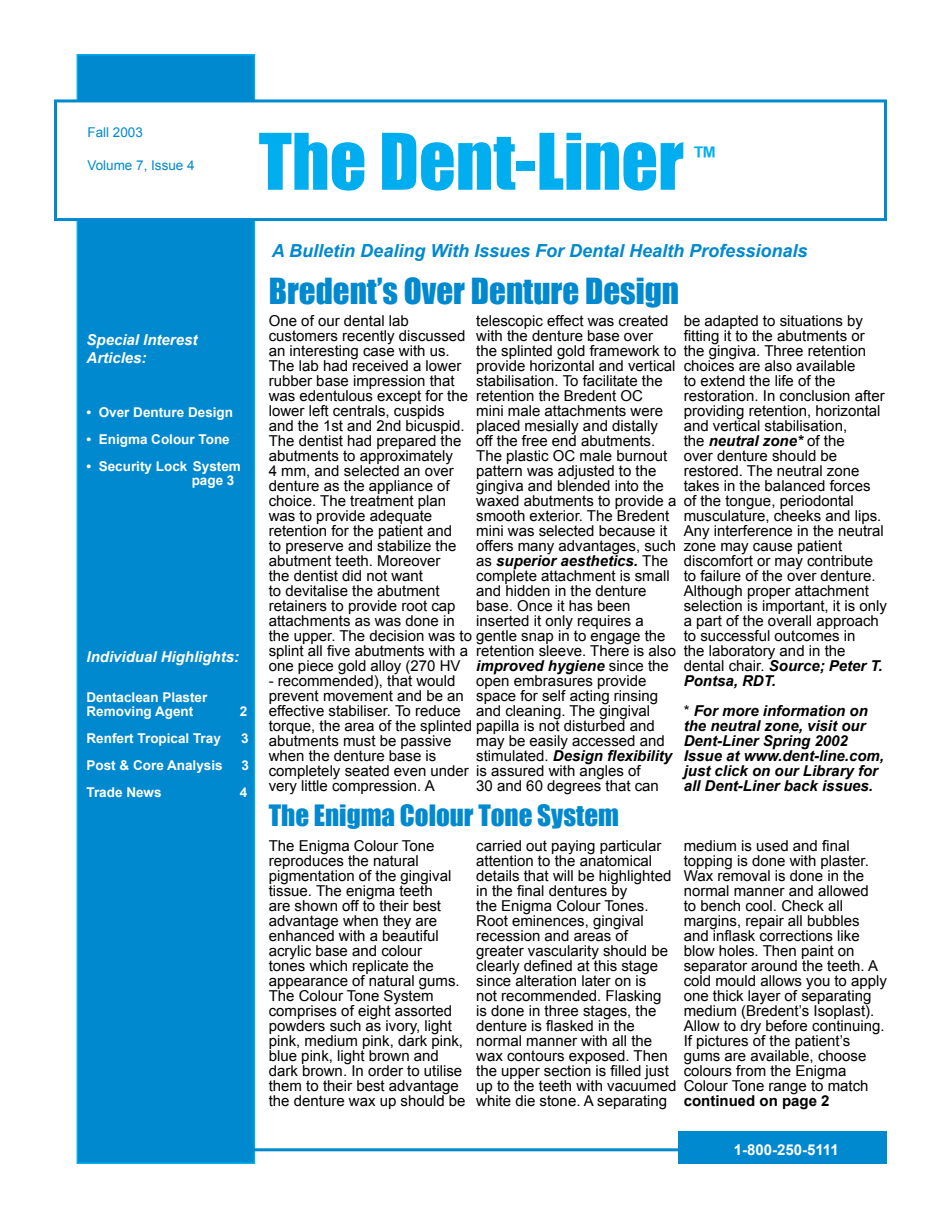
<style>
.page{position:relative;width:941px;height:1218px;background:#fff}
.page>*{position:absolute;margin:0;border:0;box-sizing:border-box;transform-origin:0 0}
.t1{font:72px "Impact";color:#00aeef}
.t2{font:33px "Impact";color:#0089cf}
.t3{font:27px "Impact";color:#0089cf}
.t4{font:27px "Impact";color:#00aeef}
.t5{font:italic 700 18px "Arial";color:#0089cf}
.t6{font:15px/15px "Arial";color:#000}
.t7{font:italic 700 15px/15px "Arial";color:#000}
.t8{font:italic 700 15px/18px "Arial";color:#fff}
.t9{font:700 15px "Arial";color:#000}
.t10{font:700 15px "Arial";color:#fff}
.t11{font:700 13.5px/13.5px "Arial";color:#fff}
.t12{font:13.5px "Arial";color:#0089cf}
.s1{font-weight:700;font-style:italic}
.s2{font-weight:400;font-style:normal}
</style>
<div class="page">
<div style="left:77px;top:55px;width:177px;height:1107px;background:#0089cf"></div>
<div style="left:77px;top:54px;width:178px;height:1109px;border:2px solid #00aeef"></div>
<div style="left:54px;top:99px;width:833px;height:122px;background:#fff;border:3px solid #0089cf"></div>
<hr style="left:252px;top:1147px;width:427px;height:3px;background:#0089cf">
<div style="left:678px;top:1131px;width:209px;height:32px;background:#0089cf"></div>
<p class="t12" style="left:87px;top:124px;width:57px">Fall 2003</p>
<p class="t12" style="left:87px;top:156px;width:109px">Volume 7, Issue 4</p>
<h1 class="t1" style="left:259px;top:106px;width:427px">The Dent-Liner</h1>
<h3 class="t4" style="left:694px;top:137px;width:23px">™</h3>
<p class="t8" style="left:87px;top:331px;width:112px">Special Interest<br>Articles:</p>
<p class="t11" style="left:87px;top:406px;width:148px">• Over Denture Design</p>
<p class="t11" style="left:87px;top:433px;width:145px">• Enigma Colour Tone</p>
<p class="t11" style="left:192px;top:460px;width:51px;text-indent:-105px">• Security Lock System page 3</p>
<p class="t8" style="left:87px;top:648px;width:154px">Individual Highlights:</p>
<p class="t11" style="left:87px;top:691px;width:122px">Dentaclean Plaster<br>Removing Agent</p>
<p class="t11" style="left:240px;top:704px;width:9px">2</p>
<p class="t11" style="left:87px;top:731px;width:136px">Renfert Tropical Tray</p>
<p class="t11" style="left:241px;top:731px;width:9px">3</p>
<p class="t11" style="left:87px;top:758px;width:138px">Post &amp; Core Analysis</p>
<p class="t11" style="left:241px;top:758px;width:9px">3</p>
<p class="t11" style="left:87px;top:785px;width:77px">Trade News</p>
<p class="t11" style="left:240px;top:785px;width:9px">4</p>
<p class="t5" style="left:272px;top:239px;width:537px">A Bulletin Dealing With Issues For Dental Health Professionals</p>
<h2 class="t2" style="left:269px;top:265px;width:412px">Bredent’s Over Denture Design</h2>
<p class="t6" style="left:269px;top:313px;width:398px">One of our dental lab<br>customers recently discussed<br>an interesting case with us.<br>The lab had received a lower<br>rubber base impression that<br>was edentulous except for the<br>lower left centrals, cuspids<br>and the 1st and 2nd bicuspid.<br>The dentist had prepared the<br>abutments to approximately<br>4 mm, and selected an over<br>denture as the appliance of<br>choice. The treatment plan<br>was to provide adequate<br>retention for the patient and<br>to preserve and stabilize the<br>abutment teeth. Moreover<br>the dentist did not want<br>to devitalise the abutment<br>retainers to provide root cap<br>attachments as was done in<br>the upper. The decision was to gentle snap in to engage the splint all five abutments with a<br>one piece gold alloy (270 HV</p>
<p class="t6" style="left:269px;top:673px;width:387px">- recommended), that would<br>prevent movement and be an<br>effective stabiliser. To reduce<br>torque, the area of the splinted papilla is not disturbed and abutments must be passive<br>when the denture base is<br>completely seated even under<br>very little compression. A</p>
<p class="t6" style="left:476px;top:313px;width:202px">telescopic effect was created with the denture base over the splinted gold framework to provide horizontal and vertical stabilisation. To facilitate the retention the Bredent OC<br>mini male attachments were placed mesially and distally off the free end abutments.<br>The plastic OC male burnout pattern was adjusted to the gingiva and blended into the waxed abutments to provide a smooth exterior. The Bredent mini was selected because it offers many advantages, such as <span class="s1">superior aesthetics.</span> The complete attachment is small and hidden in the denture base. Once it has been inserted it only requires a</p>
<p class="t6" style="left:476px;top:643px;width:201px">retention sleeve. There is also <span class="s1">improved hygiene</span> since the open embrasures provide space for self acting rinsing and cleaning. The gingival</p>
<p class="t6" style="left:476px;top:733px;width:197px">may be easily accessed and stimulated. <span class="s1">Design flexibility </span>is assured with angles of<br>30 and 60 degrees that can</p>
<p class="t6" style="left:684px;top:313px;width:205px">be adapted to situations by fitting it to the abutments or the gingiva. Three retention choices are also available<br>to extend the life of the restoration. In conclusion after providing retention, horizontal and vertical stabilisation,<br>the <span class="s1">neutral zone*</span> of the<br>over denture should be restored. The neutral zone takes in the balanced forces<br>of the tongue, periodontal musculature, cheeks and lips.<br>Any interference in the neutral zone may cause patient discomfort or may contribute to failure of the over denture.<br>Although proper attachment selection is important, it is only a part of the overall approach to successful outcomes in<br>the laboratory and in the dental chair. <span class="s1">Source; Peter T.<br>Pontsa, RDT.</span></p>
<p class="t7" style="left:684px;top:703px;width:202px"><span class="s2">*</span> For more information on the neutral zone, visit our<br>Dent-Liner Spring 2002<br>Issue at www.dent-line.com, just click on our Library for all Dent-Liner back issues.</p>
<h3 class="t3" style="left:269px;top:794px;width:352px">The Enigma Colour Tone System</h3>
<p class="t6" style="left:269px;top:838px;width:198px">The Enigma Colour Tone reproduces the natural pigmentation of the gingival tissue. The enigma teeth<br>are shown off to their best advantage when they are enhanced with a beautiful acrylic base and colour<br>tones which replicate the appearance of natural gums.<br>The Colour Tone System comprises of eight assorted powders such as ivory, light pink, medium pink, dark pink, blue pink, light brown and dark brown. In order to utilise them to their best advantage the denture wax up should be</p>
<p class="t6" style="left:476px;top:838px;width:202px">carried out paying particular attention to the anatomical details that will be highlighted in the final dentures by<br>the Enigma Colour Tones.<br>Root eminences, gingival recession and areas of greater vascularity should be clearly defined at this stage since alteration later on is<br>not recommended. Flasking<br>is done in three stages, the denture is flasked in the normal manner with all the wax contours exposed. Then the upper section is filled just up to the teeth with vacuumed white die stone. A separating</p>
<p class="t6" style="left:684px;top:838px;width:205px">medium is used and final topping is done with plaster.<br>Wax removal is done in the normal manner and allowed<br>to bench cool. Check all margins, repair all bubbles and inflask corrections like blow holes. Then paint on separator around the teeth. A cold mould allows you to apply one thick layer of separating medium (Bredent’s Isoplast).<br>Allow to dry before continuing.<br>If pictures of the patient’s gums are available, choose colours from the Enigma<br>Colour Tone range to match</p>
<p class="t9" style="left:684px;top:1091px;width:147px">continued on page 2</p>
<p class="t10" style="left:733px;top:1139px;width:107px">1-800-250-5111</p>
</div>
